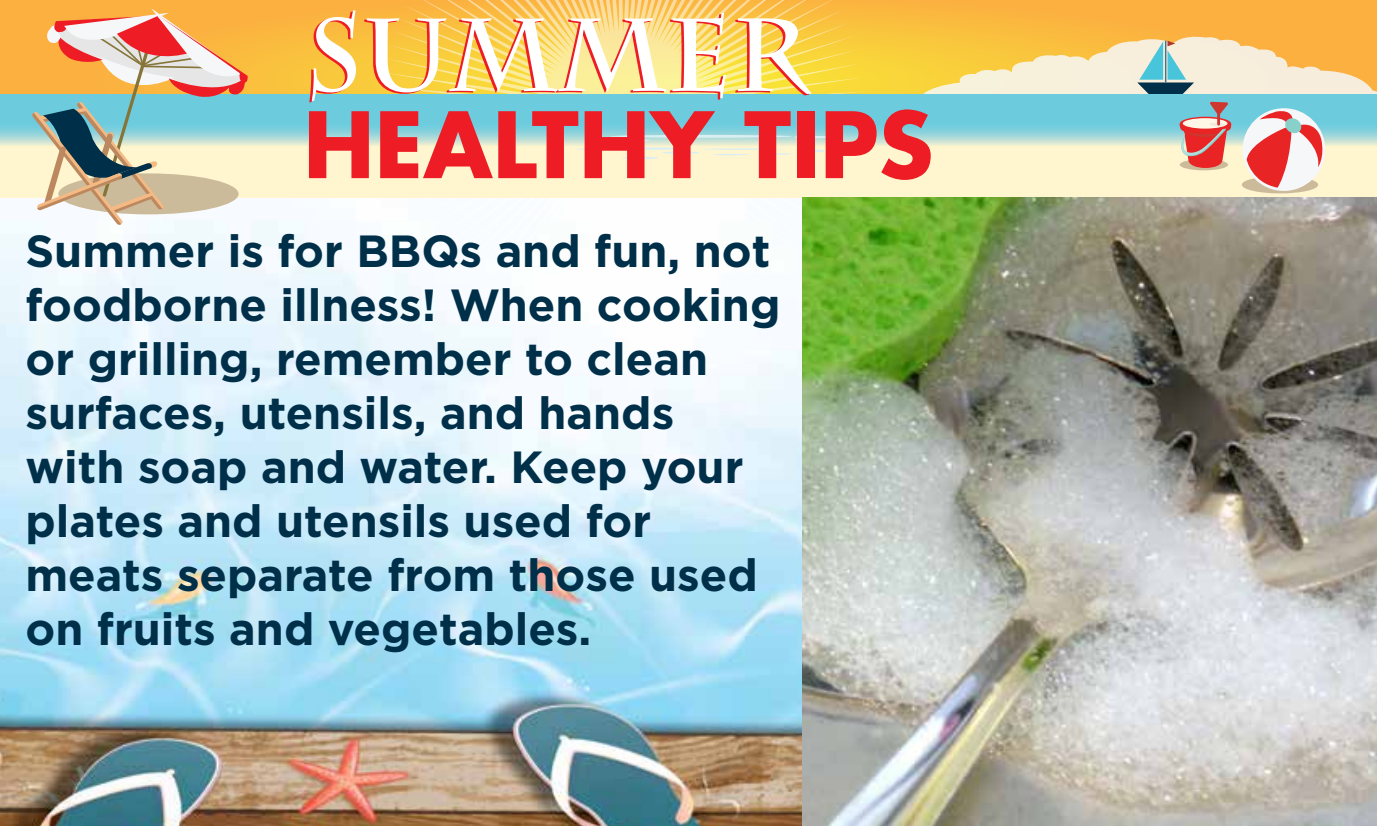
<style>
.page{position:relative;width:1377px;height:826px;background:#fff}
.page>*{position:absolute;margin:0;border:0;box-sizing:border-box;transform-origin:0 0}
.t1{font:700 103.05px "Charlemagne Std";color:#ed1c25}
.t2{font:700 88.65px "Futura Std";color:#ed1c25}
.t3{font:700 45px/54px "Gotham";color:#003049}
</style>
<div class="page">
<img style="left:0;top:197px;width:803px;height:628px">
<svg style="left:0;top:0;width:1377px;height:95px;background:#f9b73f"></svg>
<svg style="left:378px;top:0;width:489px;height:355px"></svg>
<svg style="left:876px;top:37px;width:501px;height:58px;background:#f5d88e"></svg>
<svg style="left:0;top:95px;width:1377px;height:102px;background:#c1e3d4"></svg>
<hr style="left:622px;top:157px;width:37px;height:2px;background:#d9eff3;border-radius:50%">
<hr style="left:576px;top:148px;width:35px;height:2px;background:#d9eff3;border-radius:50%">
<hr style="left:589px;top:139px;width:61px;height:3px;background:#d9eff3;border-radius:50%">
<hr style="left:610px;top:135px;width:182px;height:3px;background:#d9eff3;border-radius:50%">
<hr style="left:625px;top:147px;width:61px;height:3px;background:#d9eff3;border-radius:50%">
<hr style="left:662px;top:151px;width:38px;height:3px;background:#d9eff3;border-radius:50%">
<hr style="left:794px;top:136px;width:37px;height:2px;background:#d9eff3;border-radius:50%">
<svg style="left:770px;top:153px;width:22px;height:1px"></svg>
<hr style="left:803px;top:150px;width:22px;height:2px;background:#d9eff3;border-radius:50%">
<hr style="left:713px;top:154px;width:37px;height:1px;background:#d9eff3;border-radius:50%">
<hr style="left:703px;top:148px;width:80px;height:2px;background:#d9eff3;border-radius:50%">
<svg style="left:1137px;top:41px;width:57px;height:53px;background:#9dbfbe"></svg>
<div style="left:1242px;top:176px;width:76px;height:17px;background:#cbbb9b;border-radius:50%"></div>
<svg style="left:1243px;top:108px;width:82px;height:83px"></svg>
<svg style="left:1247px;top:109px;width:78px;height:78px"></svg>
<div style="left:1180px;top:159px;width:48px;height:11px;background:#cbbb9b;border-radius:50%"></div>
<svg style="left:1180px;top:102px;width:51px;height:66px;background:#c98481"></svg>
<svg style="left:31px;top:0;width:218px;height:226px;background:#ccba9a"></svg>
<img style="left:803px;top:197px;width:574px;height:628px">
<h1 class="t1" style="left:303px;top:-3px;width:506px">SUMMER</h1>
<h2 class="t2" style="left:303px;top:86px;width:632px">HEALTHY TIPS</h2>
<p class="t3" style="left:26px;top:223px;width:756px">Summer is for BBQs and fun, not foodborne illness! When cooking or grilling, remember to clean surfaces, utensils, and hands with soap and water. Keep your plates and utensils used for meats separate from those used on fruits and vegetables.</p>
</div>
